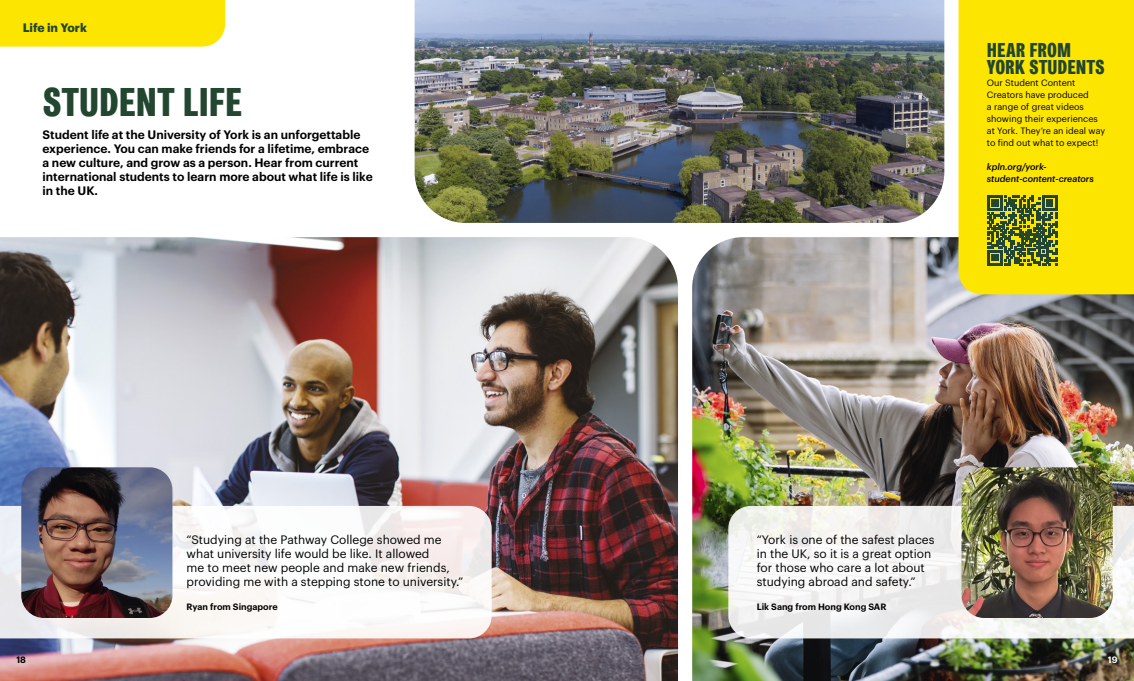
<style>
.page{position:relative;width:1134px;height:681px;background:#fff}
.page>*{position:absolute;margin:0;border:0;box-sizing:border-box;transform-origin:0 0}
.Title__PUA{font:600 condensed 40px "York Grot";color:#22462f}
.Sub-Title__PAU{font:600 condensed 20px/17px "York Grot";color:#22462f}
.Testimonial_Quote_PUA{font:12px/14px "Graphik";color:#000}
.Standfirst__PUA{font:600 12px/14px "Graphik";color:#000}
.Large_Heading__PUA{font:700 12px "Graphik";color:#22462f}
.Body__PUA{font:9px/12px "Graphik";color:#000}
.Testimonial_Info_PUA{font:600 9px "Graphik";color:#000}
.URL__PUA{font:italic 500 9px/12px "Graphik";color:#000}
.t1{font:600 9px "Graphik";color:#fff}
.Small_Heading__PUA{font:600 9px "Graphik";color:#000}
</style>
<div class="page">
<img style="left:0;top:237px;width:678px;height:443px">
<img style="left:692px;top:237px;width:442px;height:443px">
<img style="left:415px;top:0;width:529px;height:223px">
<div style="left:958px;top:0;width:176px;height:294px;background:#fce500"></div>
<svg style="left:0;top:505px;width:492px;height:133px"></svg>
<svg style="left:728px;top:505px;width:406px;height:133px;fill:#f2f2f0"></svg>
<svg style="left:987px;top:195px;width:70px;height:70px"></svg>
<img style="left:21px;top:467px;width:151px;height:150px">
<img style="left:961px;top:467px;width:152px;height:150px">
<div style="left:0;top:0;width:225px;height:47px;background:#fce500"></div>
<p class="Large_Heading__PUA" style="left:23px;top:19px;width:66px">Life in York</p>
<p class="Title__PUA" style="left:43px;top:79px;width:201px">STUDENT LIFE</p>
<p class="Standfirst__PUA" style="left:43px;top:126px;width:332px">Student life at the University of York is an unforgettable experience. You can make friends for a lifetime, embrace a new culture, and grow as a person. Hear from current international students to learn more about what life is like in the UK.</p>
<p class="Small_Heading__PUA" style="left:16px;top:653px;width:11px">18</p>
<p class="Testimonial_Quote_PUA" style="left:187px;top:531px;width:278px">“Studying at the Pathway College showed me what university life would be like. It allowed<br>me to meet new people and make new friends, providing me with a stepping stone to university.”</p>
<p class="Testimonial_Info_PUA" style="left:187px;top:599px;width:93px">Ryan from Singapore</p>
<p class="Sub-Title__PAU" style="left:987px;top:42px;width:119px">HEAR FROM<br>YORK STUDENTS</p>
<p class="Body__PUA" style="left:987px;top:76px;width:120px">Our Student Content<br>Creators have produced<br>a range of great videos showing their experiences at York. They’re an ideal way to find out what to expect!</p>
<p class="URL__PUA" style="left:987px;top:160px;width:109px">kpln.org/york&shy;student-content-creators</p>
<p class="Testimonial_Quote_PUA" style="left:757px;top:531px;width:179px">“York is one of the safest places in the UK, so it is a great option for those who care a lot about studying abroad and safety.”</p>
<p class="Testimonial_Info_PUA" style="left:757px;top:599px;width:131px">Lik Sang from Hong Kong SAR</p>
<p class="t1" style="left:1108px;top:653px;width:11px">19</p>
</div>
